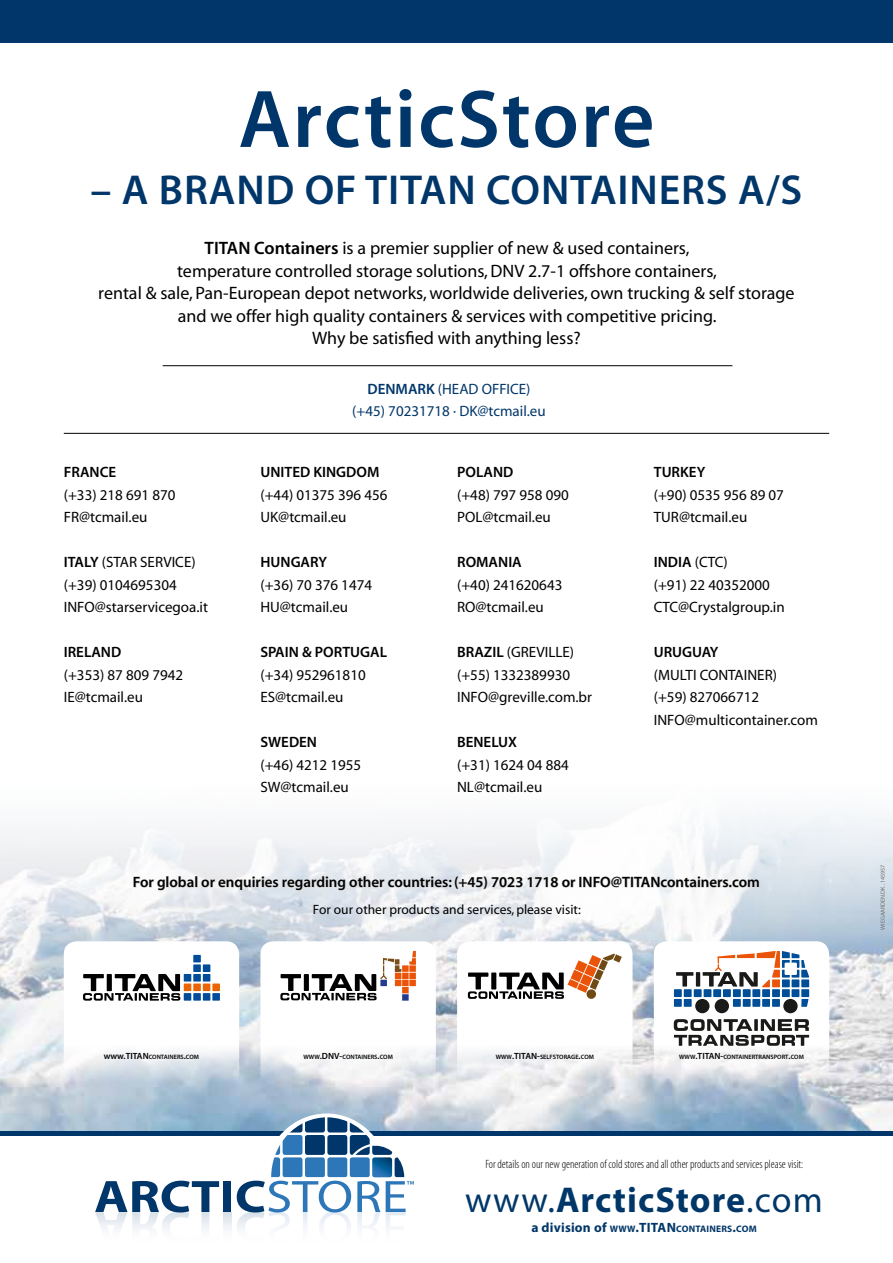
<style>
.page{position:relative;width:893px;height:1263px;background:#fff}
.page>*{position:absolute;margin:0;border:0;box-sizing:border-box;transform-origin:0 0}
.t1{font:82.5px "Myriad MM 565 600";letter-spacing:.025em;color:#003669}
.t2{font:42px "Myriad MM 565 600";letter-spacing:.02em;color:#003669}
.t3{font:700 36px "Myriad Pro";color:#003768}
.t4{font:18px/22.5px "Myriad MM 400 600";color:#000;text-align:center}
.t5{font:15px/22.5px "Myriad";color:#000}
.t6{font:15px "Myriad MM 565 600";color:#000}
.t7{font:15px/22.5px "Myriad";color:#003669}
.t8{font:15px "Myriad MM 565 600";color:#003669}
.t9{font:13.5px "Myriad MM 400 600";color:#000}
.t10{font:700 13.5px "Myriad Pro";letter-spacing:.015em;color:#003768}
.t11{font:12px "Myriad MM 215 300";color:#000}
.t12{font:700 9.45px "Myriad Pro";letter-spacing:.02em;color:#003768}
.t13{font:6.3px "Myriad MM SC700 565 600";color:#000}
.t14{font:6px "Myriad MM 400 600";color:#6f6f6e}
.s1{font-family:"Myriad MM 565 600"}
.s2{font-family:"Myriad"}
.s3{font-family:"Myriad MM SC700 565 600"}
.s4{font-family:"Myriad MM 565 600";font-size:9px}
.s5{font-size:9px}
.s6{font-weight:400}
.s7{font-size:9.45px}
.s8{font-style:inherit}
.s9{font-size:13.5px}
</style>
<div class="page">
<img style="left:0;top:365px;width:893px;height:766px">
<svg style="left:64px;top:941px;width:175px;height:157px"></svg>
<svg style="left:83px;top:974px;width:97px;height:27px"></svg>
<div style="left:193px;top:974px;width:8px;height:7px;background:#004c9a"></div>
<div style="left:193px;top:983px;width:8px;height:8px;background:#ec6303"></div>
<div style="left:184px;top:983px;width:7px;height:8px;background:#ec6303"></div>
<div style="left:193px;top:993px;width:8px;height:8px;background:#004c9a"></div>
<div style="left:184px;top:993px;width:7px;height:8px;background:#004c9a"></div>
<div style="left:203px;top:974px;width:7px;height:7px;background:#004c9a"></div>
<div style="left:203px;top:983px;width:7px;height:8px;background:#ec6303"></div>
<div style="left:203px;top:993px;width:7px;height:8px;background:#004c9a"></div>
<div style="left:193px;top:964px;width:8px;height:8px;background:#004c9a"></div>
<div style="left:203px;top:964px;width:7px;height:8px;background:#004c9a"></div>
<div style="left:212px;top:983px;width:8px;height:8px;background:#ec6303"></div>
<div style="left:212px;top:993px;width:8px;height:8px;background:#004c9a"></div>
<div style="left:193px;top:955px;width:8px;height:7px;background:#004c9a"></div>
<div style="left:184px;top:974px;width:7px;height:7px;background:#004c9a"></div>
<svg style="left:457px;top:941px;width:175px;height:157px"></svg>
<svg style="left:613px;top:954px;width:9px;height:8px"></svg>
<svg style="left:468px;top:953px;width:147px;height:46px"></svg>
<svg style="left:589px;top:955px;width:12px;height:12px"></svg>
<div style="left:587px;top:989px;width:9px;height:10px;background:#704a15;border-radius:50%"></div>
<svg style="left:260px;top:941px;width:176px;height:157px"></svg>
<div style="left:402px;top:987px;width:7px;height:6px;background:#ea5408"></div>
<div style="left:402px;top:994px;width:7px;height:7px;background:#233c91"></div>
<div style="left:402px;top:980px;width:7px;height:6px;background:#ea5408"></div>
<div style="left:409px;top:980px;width:7px;height:6px;background:#ea5408"></div>
<div style="left:402px;top:973px;width:7px;height:6px;background:#ea5408"></div>
<svg style="left:280px;top:958px;width:121px;height:42px"></svg>
<div style="left:409px;top:973px;width:7px;height:6px;background:#ea5408"></div>
<div style="left:402px;top:965px;width:7px;height:7px;background:#ea5408"></div>
<div style="left:409px;top:965px;width:7px;height:7px;background:#ea5408"></div>
<svg style="left:409px;top:951px;width:7px;height:13px"></svg>
<svg style="left:654px;top:941px;width:175px;height:157px"></svg>
<div style="left:792px;top:989px;width:7px;height:8px;background:#004e98"></div>
<div style="left:782px;top:989px;width:8px;height:8px;background:#004e98"></div>
<div style="left:801px;top:989px;width:8px;height:8px;background:#004e98"></div>
<div style="left:772px;top:989px;width:8px;height:8px;background:#004e98"></div>
<div style="left:752px;top:989px;width:8px;height:8px;background:#004e98"></div>
<div style="left:743px;top:989px;width:8px;height:8px;background:#004e98"></div>
<div style="left:762px;top:989px;width:8px;height:8px;background:#004e98"></div>
<div style="left:733px;top:989px;width:8px;height:8px;background:#004e98"></div>
<div style="left:713px;top:989px;width:8px;height:8px;background:#004e98"></div>
<div style="left:704px;top:989px;width:7px;height:8px;background:#004e98"></div>
<div style="left:723px;top:989px;width:8px;height:8px;background:#004e98"></div>
<div style="left:694px;top:989px;width:8px;height:8px;background:#004e98"></div>
<div style="left:772px;top:999px;width:8px;height:8px;background:#004e98"></div>
<div style="left:752px;top:999px;width:8px;height:8px;background:#004e98"></div>
<div style="left:743px;top:999px;width:8px;height:8px;background:#004e98"></div>
<div style="left:762px;top:999px;width:8px;height:8px;background:#004e98"></div>
<div style="left:733px;top:999px;width:8px;height:8px;background:#004e98"></div>
<div style="left:684px;top:989px;width:8px;height:8px;background:#004e98"></div>
<div style="left:674px;top:989px;width:8px;height:8px;background:#004e98"></div>
<div style="left:684px;top:999px;width:8px;height:8px;background:#004e98"></div>
<div style="left:674px;top:999px;width:8px;height:8px;background:#004e98"></div>
<svg style="left:801px;top:999px;width:7px;height:8px"></svg>
<div style="left:783px;top:999px;width:15px;height:14px;background:#1a1a18;border-radius:50%"></div>
<div style="left:695px;top:999px;width:14px;height:14px;background:#1a1a18;border-radius:50%"></div>
<div style="left:715px;top:999px;width:14px;height:14px;background:#1a1a18;border-radius:50%"></div>
<svg style="left:676px;top:972px;width:17px;height:14px"></svg>
<hr style="left:696px;top:972px;width:4px;height:14px;background:#1a1a18">
<svg style="left:703px;top:951px;width:106px;height:36px"></svg>
<svg style="left:674px;top:1019px;width:135px;height:27px"></svg>
<div style="left:785px;top:962px;width:12px;height:13px;background:#fff"></div>
<div style="left:0;top:0;width:893px;height:43px;background:#003669"></div>
<div style="left:0;top:1131px;width:893px;height:5px;background:#003669"></div>
<svg style="left:223px;top:1212px;width:8px;height:17px"></svg>
<svg style="left:95px;top:1181px;width:124px;height:49px"></svg>
<div style="left:223px;top:1181px;width:8px;height:31px;background:#003669"></div>
<svg style="left:237px;top:1113px;width:177px;height:117px"></svg>
<svg style="left:133px;top:876px;width:627px;height:15px"></svg>
<hr style="left:163px;top:365px;width:569px;height:1px;background:#000">
<hr style="left:64px;top:433px;width:765px;height:1px;background:#000">
<h1 class="t1" style="left:238px;top:79px;width:418px">ArcticStore</h1>
<h2 class="t2" style="left:91px;top:170px;width:96px">– a brand</h2>
<h2 class="t2" style="left:305px;top:170px;width:231px">of TITAN Containers</h2>
<h2 class="t2" style="left:738px;top:170px;width:66px">A/S</h2>
<p class="t4" style="left:98px;top:238px;width:698px"><span class="s1">TITAN Containers</span> is a premier supplier of new &amp; used containers,<br>temperature controlled storage solutions, DNV 2.7-1 offshore containers,<br>rental &amp; sale, Pan-European depot networks, worldwide deliveries, own trucking &amp; self storage and we offer high quality containers &amp; services with competitive pricing.<br>Why be satisfied with anything less?</p>
<p class="t6" style="left:64px;top:465px;width:54px">FRANCE</p>
<p class="t5" style="left:64px;top:484px;width:113px">(+33) 218 691 870<br>FR@tcmail.eu</p>
<p class="t5" style="left:64px;top:551px;width:146px"><span class="s1">ITALY</span> (STAR SERVICE) (+39) 0104695304<br>INFO@starservicegoa.it</p>
<p class="t6" style="left:64px;top:645px;width:59px">IRELAND</p>
<p class="t5" style="left:64px;top:664px;width:121px">(+353) 87 809 7942<br>IE@tcmail.eu</p>
<p class="t7" style="left:352px;top:378px;width:195px;text-indent:174px">) (+45) 70231718 · DK@tcmail.eu</p>
<p class="t8" style="left:367px;top:382px;width:94px">DENMARK <span class="s2">(Head</span></p>
<p class="t7" style="left:482px;top:378px;width:9px">office</p>
<p class="t6" style="left:260px;top:465px;width:121px">UNITED KINGDOM</p>
<p class="t5" style="left:260px;top:484px;width:129px">(+44) 01375 396 456<br>UK@tcmail.eu</p>
<p class="t6" style="left:260px;top:555px;width:68px">HUNGARY</p>
<p class="t5" style="left:260px;top:574px;width:113px">(+36) 70 376 1474<br>HU@tcmail.eu</p>
<p class="t6" style="left:260px;top:645px;width:128px">SPAIN &amp; PORTUGAL</p>
<p class="t5" style="left:260px;top:664px;width:107px">(+34) 952961810<br>ES@tcmail.eu</p>
<p class="t6" style="left:260px;top:735px;width:19px">Sweden</p>
<p class="t5" style="left:260px;top:754px;width:102px">(+46) 4212 1955<br>SW@tcmail.eu</p>
<p class="t6" style="left:457px;top:465px;width:58px">POLAND</p>
<p class="t5" style="left:457px;top:484px;width:113px">(+48) 797 958 090<br>POL@tcmail.eu</p>
<p class="t6" style="left:457px;top:555px;width:66px">ROMANIA</p>
<p class="t5" style="left:457px;top:574px;width:107px">(+40) 241620643<br>RO@tcmail.eu</p>
<p class="t5" style="left:457px;top:641px;width:119px"><span class="s1">BRAZIL</span> (GREVILLE) (+55) 1332389930 info</p>
<p class="t5" style="left:488px;top:686px;width:105px">@greville.com.br</p>
<p class="t6" style="left:457px;top:735px;width:18px">Benelux</p>
<p class="t5" style="left:457px;top:754px;width:113px">(+31) 1624 04 884<br>NL@tcmail.eu</p>
<p class="t6" style="left:654px;top:465px;width:53px">TURKEY</p>
<p class="t5" style="left:654px;top:484px;width:132px">(+90) 0535 956 89 07<br>TuR@tcmail.eu</p>
<p class="t6" style="left:654px;top:555px;width:14px">India</p>
<p class="t5" style="left:654px;top:551px;width:132px;text-indent:41px">(CTC)<br>(+91) 22 40352000<br>CTC@Crystalgroup.in</p>
<p class="t6" style="left:654px;top:645px;width:66px">URUGUAY</p>
<p class="t5" style="left:654px;top:664px;width:125px">(MULTI CONTAINER) (+59) 827066712<br>Info</p>
<p class="t5" style="left:685px;top:709px;width:135px">@multicontainer.com</p>
<p class="t6" style="left:133px;top:875px;width:455px">For global or enquiries regarding other countries: (+45) 7023 1718 or info</p>
<p class="t6" style="left:611px;top:875px;width:151px"><span class="s3">@</span>TITANcontainers.com</p>
<p class="t13" style="left:104px;top:1053px;width:97px"><span class="s4">www.TITAN</span>CONTAINERS<span class="s5">.</span>COM</p>
<p class="t9" style="left:313px;top:903px;width:269px">For our other products and services, please visit:</p>
<p class="t13" style="left:303px;top:1053px;width:91px">WWW<span class="s5">.</span><span class="s4">DNV-</span>CONTAINERS<span class="s5">.</span>COM</p>
<p class="t13" style="left:496px;top:1053px;width:100px">WWW<span class="s5">.</span><span class="s4">TITAN</span><span class="s5">-</span>SELFSTORAGE<span class="s5">.</span>COM</p>
<p class="t13" style="left:679px;top:1053px;width:126px">WWW<span class="s5">.</span><span class="s4">TITAN</span><span class="s5">-</span>CONTAINERTRANSPORT<span class="s5">.</span>COM</p>
<p class="t11" style="left:485px;top:1158px;width:319px">For details on our new generation of cold stores and all other products and services please visit:</p>
<h3 class="t3" style="left:465px;top:1176px;width:359px"><span class="s6">www.</span>ArcticStore<span class="s6">.com</span></h3>
<p class="t10" style="left:531px;top:1218px;width:117px">a division of <span class="s7">WWW</span><span class="s8">.</span>TITAN</p>
<p class="t12" style="left:676px;top:1222px;width:82px">CONTAINERS<span class="s9">.</span>COM</p>
<p class="t14" style="left:880px;top:929px;width:67px;rotate:-90deg">WIEGAARDEN.DK . 145957</p>
</div>
